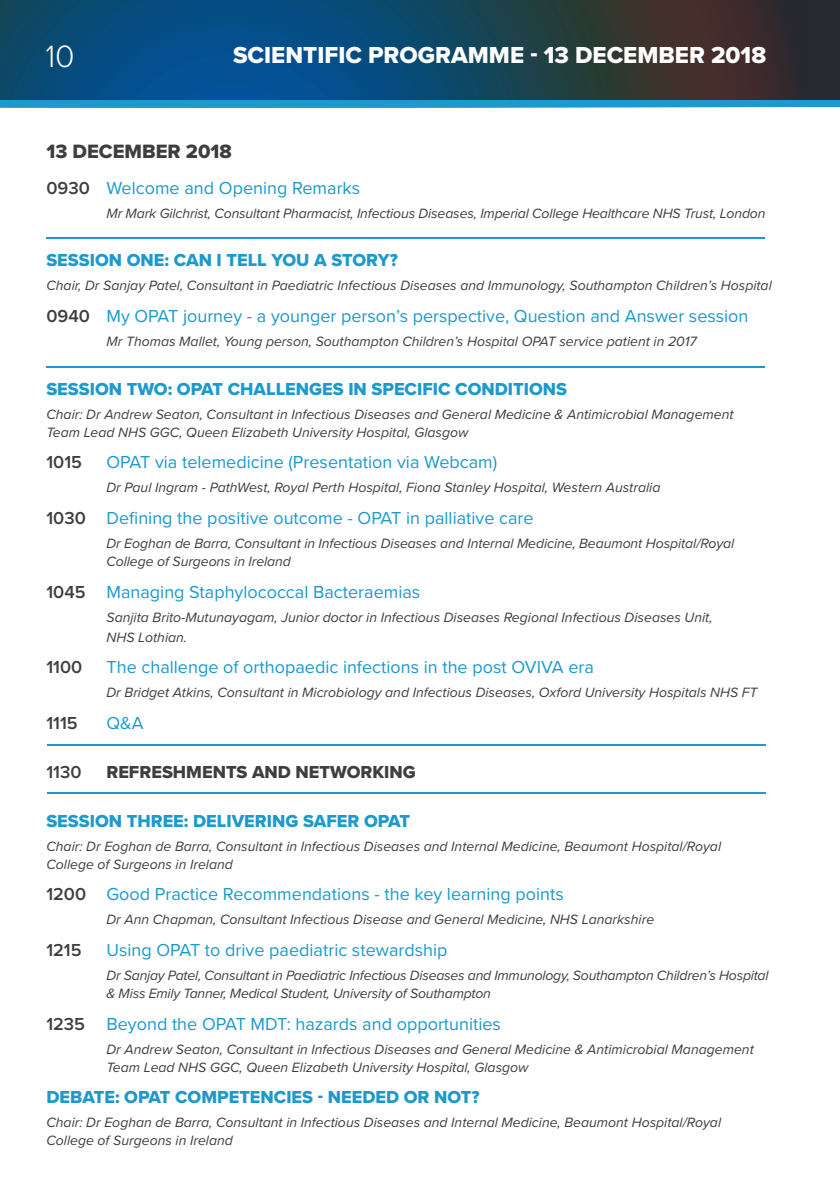
<style>
.page{position:relative;width:840px;height:1191px;background:#fff}
.page>*{position:absolute;margin:0;border:0;box-sizing:border-box;transform-origin:0 0}
.t1{font:300 32px "Proxima Nova";color:#fff}
.t2{font:24px "Proxima Nova Extrabld";color:#fff}
.t3{font:20px "Proxima Nova Extrabld";color:#3e3e3f}
.t4{font:18px "Proxima Nova";color:#1c99cd}
.t5{font:18px "Proxima Nova Extrabld";color:#1c99cd}
.t6{font:18px "Proxima Nova Extrabld";color:#3e3e3f}
.t7{font:600 18px "Proxima Nova";color:#3e3e3f}
.t8{font:italic 14px/18px "Proxima Nova";color:#3e3e3f}
.s1{font-weight:600;color:#3e3e3f}
</style>
<div class="page">
<div style="left:0;top:0;width:839px;height:102px;background:#272a30"></div>
<svg style="left:0;top:0;width:789px;height:100px;background:#174361"></svg>
<div style="left:0;top:100px;width:839px;height:7px;background:#1c99cd"></div>
<hr style="left:46px;top:237px;width:718px;height:2px;background:#1c99cd">
<hr style="left:46px;top:366px;width:718px;height:1px;background:#1c99cd">
<hr style="left:47px;top:744px;width:718px;height:1px;background:#1c99cd">
<hr style="left:47px;top:792px;width:718px;height:2px;background:#1c99cd">
<h1 class="t1" style="left:45px;top:32px;width:31px">10</h1>
<p class="t2" style="left:233px;top:38px;width:534px">SCIENTIFIC PROGRAMME - 13 DECEMBER 2018</p>
<p class="t3" style="left:46px;top:136px;width:187px">13 DECEMBER 2018</p>
<p class="t4" style="left:46px;top:174px;width:315px"><span class="s1">0930</span> Welcome and Opening Remarks</p>
<p class="t8" style="left:106px;top:203px;width:660px">Mr Mark Gilchrist, Consultant Pharmacist, Infectious Diseases, Imperial College Healthcare NHS Trust, London</p>
<p class="t5" style="left:46px;top:247px;width:353px">SESSION ONE: CAN I TELL YOU A STORY?</p>
<p class="t8" style="left:46px;top:276px;width:726px">Chair, Dr Sanjay Patel, Consultant in Paediatric Infectious Diseases and Immunology, Southampton Children’s Hospital</p>
<p class="t4" style="left:46px;top:302px;width:703px"><span class="s1">0940</span> My OPAT journey - a younger person’s perspective, Question and Answer session</p>
<p class="t8" style="left:106px;top:332px;width:591px">Mr Thomas Mallet, Young person, Southampton Children’s Hospital OPAT service patient in 2017</p>
<p class="t5" style="left:46px;top:375px;width:522px">SESSION TWO: OPAT CHALLENGES IN SPECIFIC CONDITIONS</p>
<p class="t8" style="left:46px;top:404px;width:688px">Chair: Dr Andrew Seaton, Consultant in Infectious Diseases and General Medicine &amp; Antimicrobial Management<br>Team Lead NHS GGC, Queen Elizabeth University Hospital, Glasgow</p>
<p class="t7" style="left:46px;top:449px;width:37px">1015</p>
<p class="t4" style="left:106px;top:449px;width:392px">OPAT via telemedicine (Presentation via Webcam)</p>
<p class="t8" style="left:106px;top:478px;width:555px">Dr Paul Ingram - PathWest, Royal Perth Hospital, Fiona Stanley Hospital, Western Australia</p>
<p class="t4" style="left:46px;top:504px;width:488px"><span class="s1">1030</span> Defining the positive outcome - OPAT in palliative care</p>
<p class="t8" style="left:106px;top:534px;width:629px">Dr Eoghan de Barra, Consultant in Infectious Diseases and Internal Medicine, Beaumont Hospital/Royal<br>College of Surgeons in Ireland</p>
<p class="t4" style="left:46px;top:578px;width:375px"><span class="s1">1045</span> Managing Staphylococcal Bacteraemias</p>
<p class="t8" style="left:106px;top:606px;width:607px;line-height:20px">Sanjita Brito-Mutunayagam, Junior doctor in Infectious Diseases Regional Infectious Diseases Unit,<br>NHS Lothian.</p>
<p class="t7" style="left:46px;top:654px;width:37px">1100</p>
<p class="t4" style="left:106px;top:654px;width:488px">The challenge of orthopaedic infections in the post OVIVA era</p>
<p class="t8" style="left:106px;top:683px;width:652px">Dr Bridget Atkins, Consultant in Microbiology and Infectious Diseases, Oxford University Hospitals NHS FT</p>
<p class="t7" style="left:46px;top:709px;width:33px">1115</p>
<p class="t4" style="left:106px;top:709px;width:39px">Q&amp;A</p>
<p class="t7" style="left:46px;top:758px;width:37px">1130</p>
<p class="t6" style="left:106px;top:758px;width:311px">REFRESHMENTS AND NETWORKING</p>
<p class="t5" style="left:46px;top:807px;width:365px">SESSION THREE: DELIVERING SAFER OPAT</p>
<p class="t8" style="left:46px;top:836px;width:676px">Chair: Dr Eoghan de Barra, Consultant in Infectious Diseases and Internal Medicine, Beaumont Hospital/Royal<br>College of Surgeons in Ireland</p>
<p class="t4" style="left:46px;top:881px;width:518px"><span class="s1">1200</span> Good Practice Recommendations - the key learning points</p>
<p class="t8" style="left:106px;top:910px;width:549px">Dr Ann Chapman, Consultant Infectious Disease and General Medicine, NHS Lanarkshire</p>
<p class="t7" style="left:46px;top:936px;width:37px">1215</p>
<p class="t4" style="left:106px;top:936px;width:342px">Using OPAT to drive paediatric stewardship</p>
<p class="t8" style="left:106px;top:965px;width:663px">Dr Sanjay Patel, Consultant in Paediatric Infectious Diseases and Immunology, Southampton Children’s Hospital &amp; Miss Emily Tanner, Medical Student, University of Southampton</p>
<p class="t4" style="left:46px;top:1010px;width:456px"><span class="s1">1235</span> Beyond the OPAT MDT: hazards and opportunities</p>
<p class="t8" style="left:106px;top:1039px;width:648px">Dr Andrew Seaton, Consultant in Infectious Diseases and General Medicine &amp; Antimicrobial Management<br>Team Lead NHS GGC, Queen Elizabeth University Hospital, Glasgow</p>
<p class="t5" style="left:46px;top:1084px;width:434px">DEBATE: OPAT COMPETENCIES - NEEDED OR NOT?</p>
<p class="t8" style="left:46px;top:1113px;width:676px">Chair: Dr Eoghan de Barra, Consultant in Infectious Diseases and Internal Medicine, Beaumont Hospital/Royal<br>College of Surgeons in Ireland</p>
</div>
